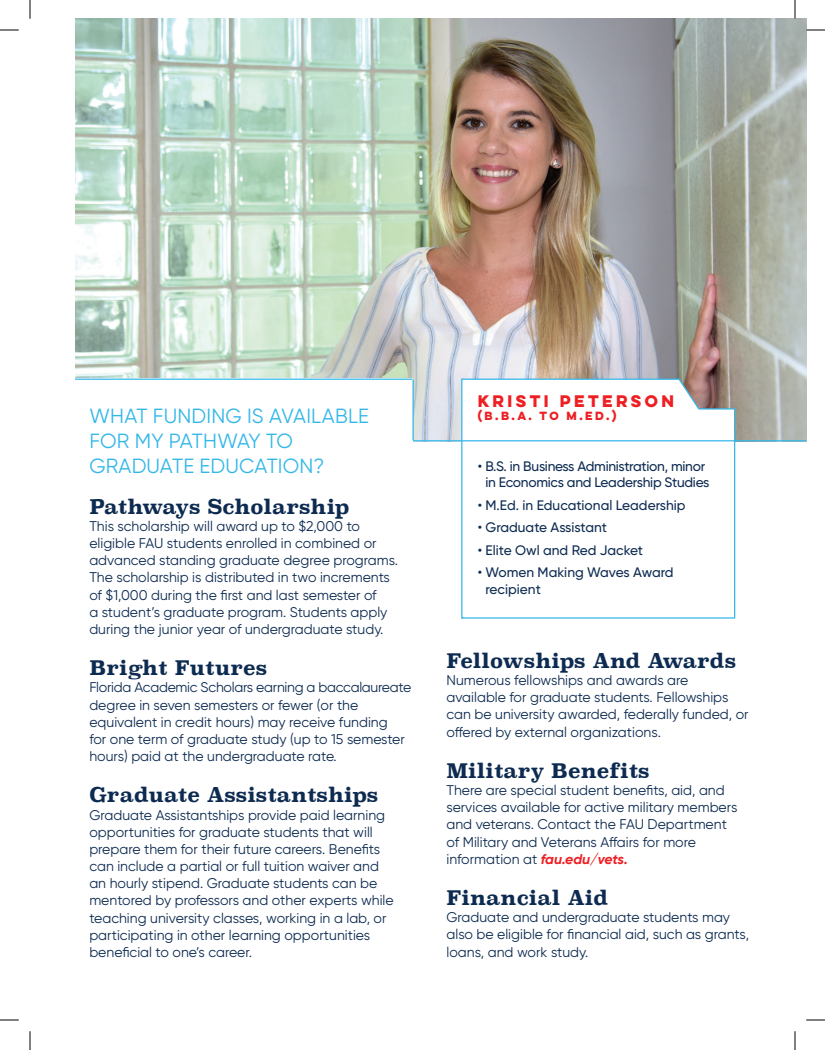
<style>
.page{position:relative;width:825px;height:1050px;background:#fff}
.page>*{position:absolute;margin:0;border:0;box-sizing:border-box;transform-origin:0 0}
.t1{font:20.5px/24.6px "Gilroy";letter-spacing:.01em;color:#33b7e9}
.t2{font:700 20px "Superclarendon";color:#0d2b51}
.t3{font:700 15px "Lulo Clean One";color:#ee1f23}
.t4{font:14px/17.1px "Gilroy";color:#0d2b51}
.t5{font:500 13.75px/16.5px "Gilroy";color:#0d2b51}
.t6{font:500 13.75px/16.5px "Gilroy";letter-spacing:-.02em;color:#0d2b51;text-align:center}
.t7{font:700 10.62px "Lulo Clean One";color:#ee1f23}
.s1{font-weight:700;font-style:italic;color:#ee1f23}
</style>
<div class="page">
<img style="left:75px;top:19px;width:731px;height:421px">
<svg style="left:461px;top:378px;width:275px;height:241px"></svg>
<hr style="left:412px;top:440px;width:394px;height:1px;background:#33b7e9">
<div style="left:75px;top:379px;width:337px;height:641px;background:#fff"></div>
<hr style="left:75px;top:379px;width:337px;height:1px;background:#33b7e9">
<hr style="left:412px;top:380px;width:2px;height:60px;background:#33b7e9">
<svg style="left:0;top:29px;width:19px;height:2px"></svg>
<svg style="left:806px;top:29px;width:19px;height:2px"></svg>
<svg style="left:0;top:1019px;width:19px;height:2px"></svg>
<svg style="left:806px;top:1019px;width:19px;height:2px"></svg>
<svg style="left:29px;top:0;width:2px;height:19px"></svg>
<svg style="left:29px;top:1031px;width:2px;height:19px"></svg>
<svg style="left:794px;top:0;width:2px;height:19px"></svg>
<svg style="left:794px;top:1031px;width:2px;height:19px"></svg>
<h1 class="t1" style="left:89px;top:404px;width:281px">WHAT FUNDING IS AVAILABLE<br>FOR MY PATHWAY TO<br>GRADUATE EDUCATION?</h1>
<h2 class="t2" style="left:89px;top:492px;width:262px">Pathways Scholarship</h2>
<p class="t4" style="left:89px;top:517px;width:310px">This scholarship will award up to $2,000 to eligible FAU students enrolled in combined or advanced standing graduate degree programs.<br>The scholarship is distributed in two increments of $1,000 during the first and last semester of<br>a student’s graduate program. Students apply during the junior year of undergraduate study.</p>
<h2 class="t2" style="left:89px;top:653px;width:179px">Bright Futures</h2>
<p class="t4" style="left:89px;top:679px;width:323px">Florida Academic Scholars earning a baccalaureate degree in seven semesters or fewer (or the equivalent in credit hours) may receive funding<br>for one term of graduate study (up to 15 semester hours) paid at the undergraduate rate.</p>
<h2 class="t2" style="left:89px;top:780px;width:291px">Graduate Assistantships</h2>
<p class="t4" style="left:89px;top:806px;width:306px">Graduate Assistantships provide paid learning opportunities for graduate students that will prepare them for their future careers. Benefits can include a partial or full tuition waiver and an hourly stipend. Graduate students can be mentored by professors and other experts while teaching university classes, working in a lab, or participating in other learning opportunities beneficial to one’s career.</p>
<p class="t3" style="left:478px;top:390px;width:201px">KRISTI PETERSON</p>
<p class="t7" style="left:478px;top:408px;width:143px">(B.B.A. TO M.Ed.)</p>
<p class="t6" style="left:478px;top:458px;width:233px">• B.S. in Business Administration, minor in Economics and Leadership Studies</p>
<p class="t5" style="left:478px;top:497px;width:209px">• M.Ed. in Educational Leadership</p>
<p class="t5" style="left:478px;top:519px;width:131px">• Graduate Assistant</p>
<p class="t5" style="left:478px;top:542px;width:167px">• Elite Owl and Red Jacket</p>
<p class="t5" style="left:486px;top:564px;width:190px;text-indent:-8px">• Women Making Waves Award recipient</p>
<h2 class="t2" style="left:446px;top:646px;width:291px">Fellowships And Awards</h2>
<p class="t4" style="left:446px;top:671px;width:304px">Numerous fellowships and awards are available for graduate students. Fellowships can be university awarded, federally funded, or offered by external organizations.</p>
<h2 class="t2" style="left:446px;top:756px;width:205px">Military Benefits</h2>
<p class="t4" style="left:446px;top:781px;width:292px">There are special student benefits, aid, and services available for active military members and veterans. Contact the FAU Department of Military and Veterans Affairs for more information at <span class="s1">fau.edu/vets.</span></p>
<h2 class="t2" style="left:446px;top:883px;width:163px">Financial Aid</h2>
<p class="t4" style="left:446px;top:909px;width:304px">Graduate and undergraduate students may also be eligible for financial aid, such as grants, loans, and work study.</p>
</div>
